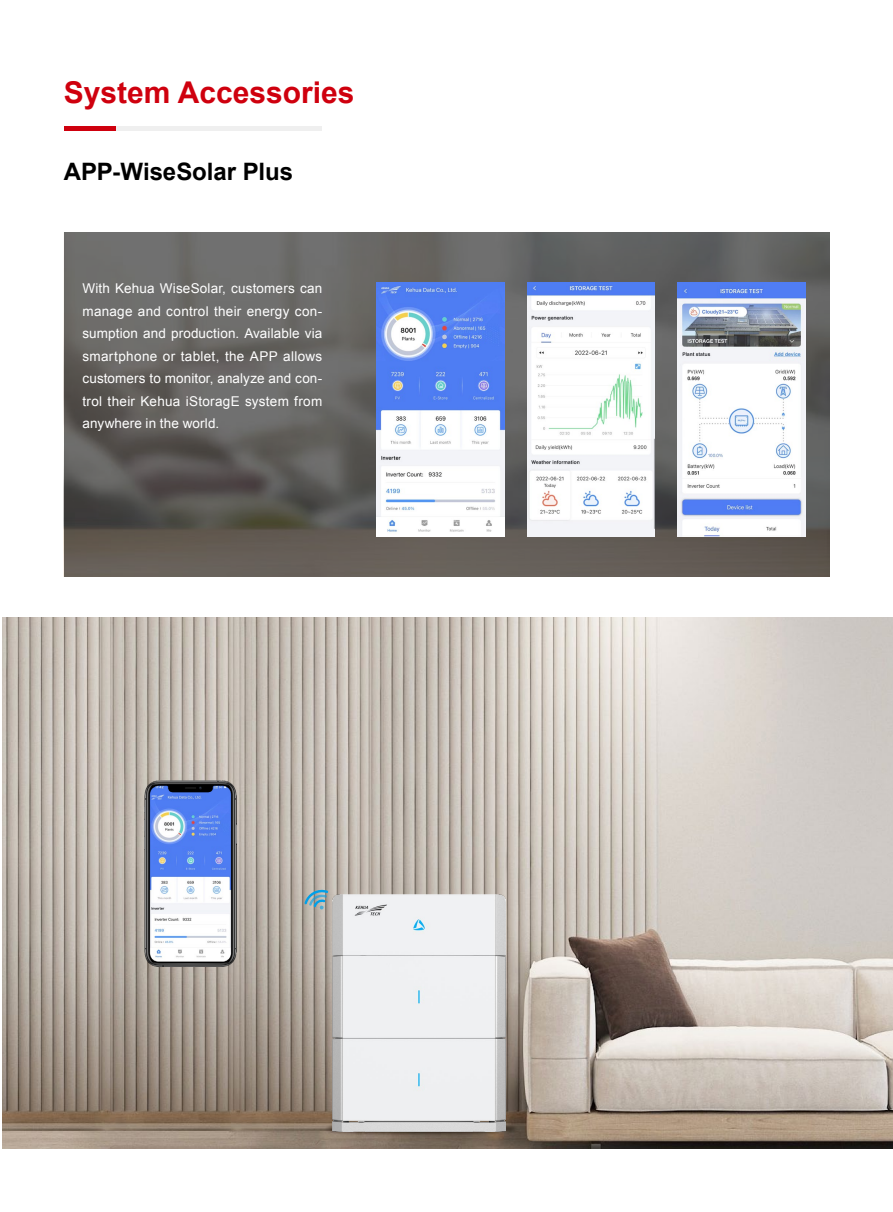
<style>
.page{position:relative;width:893px;height:1212px;background:#fff}
.page>*{position:absolute;margin:0;border:0;box-sizing:border-box;transform-origin:0 0}
.t1{font:700 30px "Arial";color:#cf000e}
.t2{font:700 24px "Arial";color:#000}
.t3{font:13.5px/22.5px "Arial";letter-spacing:.02em;color:#fff;text-align:justify}
</style>
<div class="page">
<img style="left:64px;top:232px;width:765px;height:344px">
<img style="left:377px;top:282px;width:127px;height:255px">
<img style="left:527px;top:282px;width:128px;height:255px">
<img style="left:678px;top:282px;width:127px;height:255px">
<img style="left:2px;top:618px;width:891px;height:530px">
<img style="left:333px;top:895px;width:173px;height:236px">
<svg style="left:304px;top:888px;width:24px;height:22px"></svg>
<img style="left:145px;top:781px;width:92px;height:185px">
<hr style="left:64px;top:126px;width:51px;height:4px;background:#cf000e">
<hr style="left:116px;top:126px;width:206px;height:4px;background:#efefef">
<h1 class="t1" style="left:64px;top:73px;width:292px">System Accessories</h1>
<h2 class="t2" style="left:64px;top:156px;width:231px">APP-WiseSolar Plus</h2>
<p class="t3" style="left:82px;top:277px;width:241px">With Kehua WiseSolar, customers can manage and control their energy con&shy;sumption and production. Available via smartphone or tablet, the APP allows customers to monitor, analyze and con&shy;trol their Kehua iStoragE system from anywhere in the world.</p>
</div>
